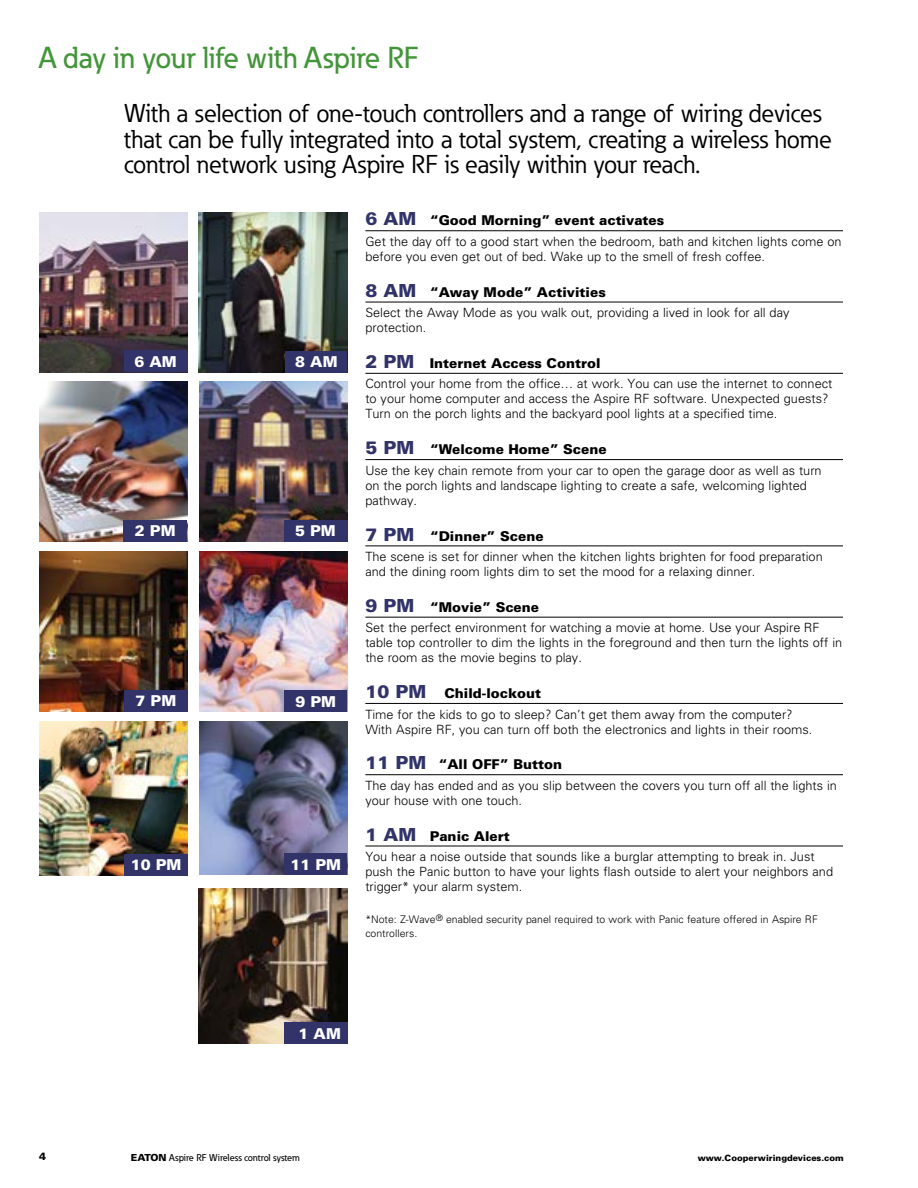
<style>
.page{position:relative;width:918px;height:1188px;background:#fff}
.page>*{position:absolute;margin:0;border:0;box-sizing:border-box;transform-origin:0 0}
.t1{font:500 30px "Eaton";color:#439539}
.t2{font:25.5px/25.5px "Eaton";color:#000}
.t3{font:900 15px "Univers LT Std";color:#fff}
.t4{font:900 13.5px "Univers LT Std";color:#000}
.t5{font:300 12.75px/15px "Univers LT Std";color:#000}
.t6{font:300 10.5px/14.4px "Univers LT Std";color:#000}
.t7{font:900 10.5px "Univers LT Std";color:#000}
.t8{font:500 9.75px "Eaton";color:#000}
.t9{font:900 8.7px "Univers LT Std";color:#000}
.s1{font-size:18px;color:#313369}
.s2{font-size:9px}
.s3{font-family:"Univers LT Std";font-weight:900}
</style>
<div class="page">
<img style="left:39px;top:552px;width:149px;height:159px">
<img style="left:199px;top:552px;width:148px;height:160px">
<img style="left:39px;top:721px;width:149px;height:154px">
<img style="left:199px;top:721px;width:148px;height:154px">
<img style="left:199px;top:888px;width:148px;height:156px">
<img style="left:39px;top:212px;width:149px;height:160px">
<img style="left:198px;top:212px;width:149px;height:160px">
<img style="left:39px;top:382px;width:148px;height:160px">
<img style="left:199px;top:382px;width:148px;height:160px">
<div style="left:124px;top:351px;width:64px;height:21px;background:#313369"></div>
<div style="left:284px;top:520px;width:63px;height:22px;background:#313369"></div>
<div style="left:285px;top:691px;width:62px;height:21px;background:#313369"></div>
<div style="left:285px;top:854px;width:62px;height:21px;background:#313369"></div>
<div style="left:286px;top:351px;width:61px;height:21px;background:#313369"></div>
<div style="left:124px;top:520px;width:63px;height:21px;background:#313369"></div>
<div style="left:124px;top:690px;width:63px;height:22px;background:#313369"></div>
<div style="left:125px;top:854px;width:63px;height:21px;background:#313369"></div>
<div style="left:284px;top:1023px;width:63px;height:21px;background:#313369"></div>
<hr style="left:365px;top:230px;width:478px;height:1px;background:#000">
<hr style="left:365px;top:302px;width:478px;height:1px;background:#000">
<hr style="left:365px;top:373px;width:478px;height:1px;background:#000">
<hr style="left:365px;top:459px;width:478px;height:1px;background:#000">
<hr style="left:365px;top:546px;width:478px;height:1px;background:#000">
<hr style="left:365px;top:617px;width:478px;height:1px;background:#000">
<hr style="left:365px;top:703px;width:478px;height:1px;background:#000">
<hr style="left:365px;top:774px;width:478px;height:1px;background:#000">
<hr style="left:365px;top:846px;width:478px;height:1px;background:#000">
<h1 class="t1" style="left:39px;top:39px;width:381px">A day in your life with Aspire RF</h1>
<h2 class="t2" style="left:124px;top:101px;width:710px">With a selection of one-touch controllers and a range of wiring devices that can be fully integrated into a total system, creating a wireless home control network using Aspire RF is easily within your reach.</h2>
<p class="t3" style="left:134px;top:352px;width:44px">6 AM</p>
<p class="t3" style="left:135px;top:521px;width:42px">2 PM</p>
<p class="t3" style="left:136px;top:692px;width:42px">7 PM</p>
<p class="t3" style="left:131px;top:855px;width:52px">10 PM</p>
<p class="t3" style="left:295px;top:352px;width:44px">8 AM</p>
<p class="t3" style="left:295px;top:522px;width:42px">5 PM</p>
<p class="t3" style="left:295px;top:692px;width:42px">9 PM</p>
<p class="t3" style="left:290px;top:855px;width:52px">11 PM</p>
<p class="t4" style="left:365px;top:212px;width:301px"><span class="s1">6 AM</span> “Good Morning” event activates</p>
<p class="t5" style="left:365px;top:234px;width:478px">Get the day off to a good start when the bedroom, bath and kitchen lights come on before you even get out of bed. Wake up to the smell of fresh coffee.</p>
<p class="t4" style="left:365px;top:283px;width:242px"><span class="s1">8 AM</span> “Away Mode” Activities</p>
<p class="t5" style="left:365px;top:305px;width:426px">Select the Away Mode as you walk out, providing a lived in look for all day protection.</p>
<p class="t4" style="left:365px;top:355px;width:237px"><span class="s1">2 PM</span> Internet Access Control</p>
<p class="t5" style="left:365px;top:376px;width:468px">Control your home from the office… at work. You can use the internet to connect to your home computer and access the Aspire RF software. Unexpected guests?<br>Turn on the porch lights and the backyard pool lights at a specified time.</p>
<p class="t4" style="left:365px;top:441px;width:243px"><span class="s1">5 PM</span> “Welcome Home” Scene</p>
<p class="t5" style="left:365px;top:463px;width:458px">Use the key chain remote from your car to open the garage door as well as turn on the porch lights and landscape lighting to create a safe, welcoming lighted pathway.</p>
<p class="t4" style="left:365px;top:527px;width:180px"><span class="s1">7 PM</span> “Dinner” Scene</p>
<p class="t5" style="left:365px;top:549px;width:459px">The scene is set for dinner when the kitchen lights brighten for food preparation and the dining room lights dim to set the mood for a relaxing dinner.</p>
<p class="t4" style="left:365px;top:599px;width:175px"><span class="s1">9 PM</span> “Movie” Scene</p>
<p class="t5" style="left:365px;top:620px;width:478px">Set the perfect environment for watching a movie at home. Use your Aspire RF table top controller to dim the lights in the foreground and then turn the lights off in the room as the movie begins to play.</p>
<p class="t4" style="left:365px;top:685px;width:177px"><span class="s1">10 PM</span> Child-lockout</p>
<p class="t5" style="left:365px;top:707px;width:449px">Time for the kids to go to sleep? Can’t get them away from the computer?<br>With Aspire RF, you can turn off both the electronics and lights in their rooms.</p>
<p class="t4" style="left:365px;top:756px;width:198px"><span class="s1">11 PM</span> “All OFF” Button</p>
<p class="t5" style="left:365px;top:778px;width:473px">The day has ended and as you slip between the covers you turn off all the lights in your house with one touch.</p>
<p class="t4" style="left:365px;top:827px;width:146px"><span class="s1">1 AM</span> Panic Alert</p>
<p class="t5" style="left:365px;top:849px;width:469px">You hear a noise outside that sounds like a burglar attempting to break in. Just push the Panic button to have your lights flash outside to alert your neighbors and trigger* your alarm system.</p>
<p class="t6" style="left:365px;top:912px;width:454px">*Note: Z-Wave<span class="s2">®</span> enabled security panel required to work with Panic feature offered in Aspire RF controllers.</p>
<p class="t3" style="left:299px;top:1024px;width:44px">1 AM</p>
<p class="t7" style="left:39px;top:1150px;width:9px">4</p>
<p class="t8" style="left:131px;top:1151px;width:170px"><span class="s3">EATON</span> Aspire RF Wireless control system</p>
<p class="t9" style="left:698px;top:1152px;width:148px">www.Cooperwiringdevices.com</p>
</div>
